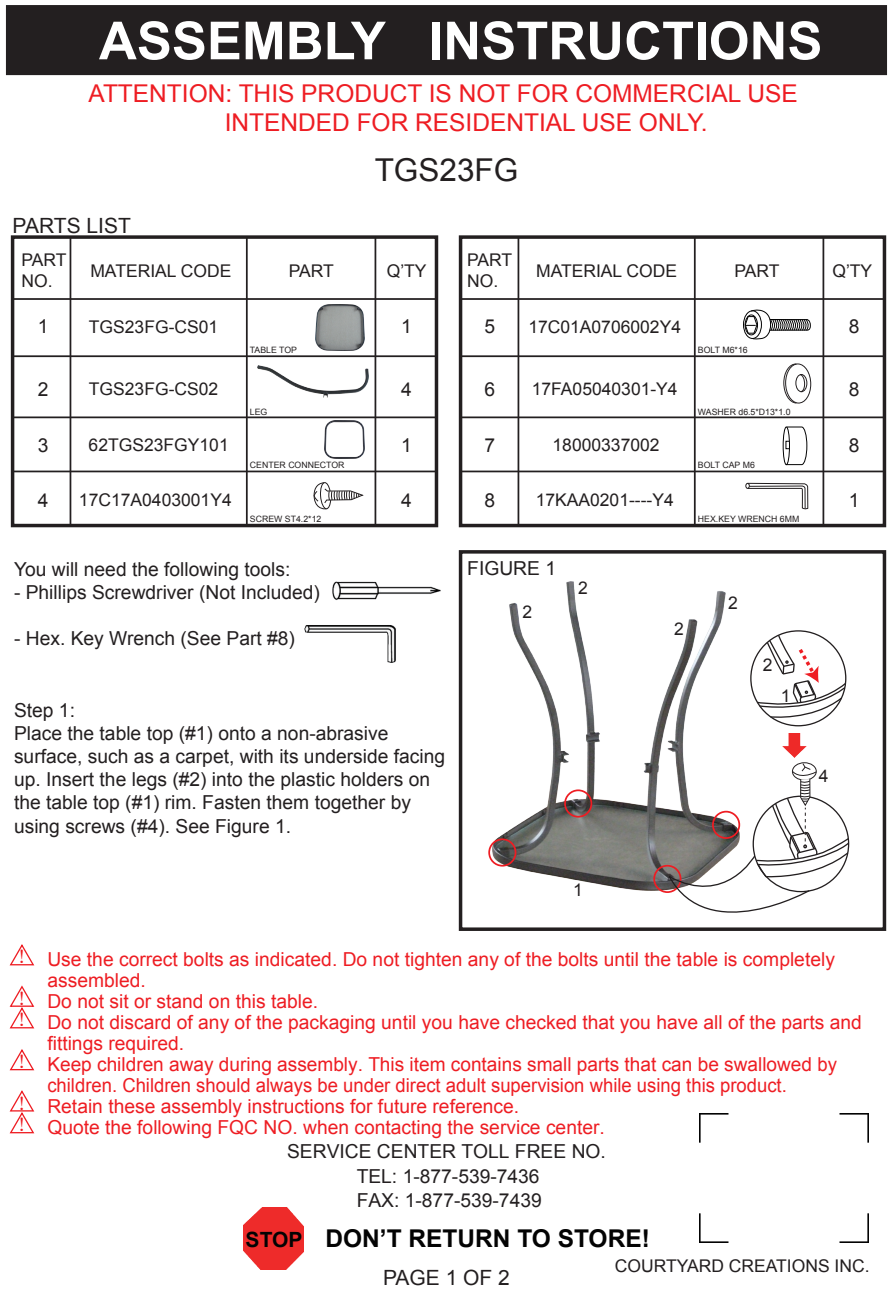
<style>
.page{position:relative;width:893px;height:1290px;background:#fff}
.page>*{position:absolute;margin:0;border:0;box-sizing:border-box;transform-origin:0 0}
.t1{font:700 52.5px "Arial";color:#fff}
.t2{font:31.5px "Arial";color:#231f20}
.t3{font:24.5px/29.4px "Arial";color:#ee1d23}
.t4{font:700 24.5px "Arial";color:#030303}
.t5{font:21px "Arial";color:#231f20}
.t6{font:19.25px/21px "Arial";color:#ee1d23}
.t7{font:19.25px/23.1px "Arial";color:#231f20}
.t8{font:17.85px/21.5px "DF Kai Shu SB Estd BF";color:#ee1d23}
.t9{font:17.5px/21px "Arial";color:#231f20}
.t10{font:8.75px "Arial";color:#231f20}
.s1{font-size:21px}
</style>
<div class="page">
<div style="left:459px;top:550px;width:427px;height:381px;border:4px solid #231f20"></div>
<img style="left:493px;top:581px;width:233px;height:310px">
<div style="left:6px;top:5px;width:881px;height:70px;background:#231f20;border:2px solid #231f20"></div>
<img style="left:699px;top:1113px;width:170px;height:129px">
<div style="left:11px;top:235px;width:427px;height:292px;border:4px solid #231f20"></div>
<hr style="left:13px;top:470px;width:423px;height:2px;background:#231f20">
<hr style="left:14px;top:416px;width:424px;height:2px;background:#231f20">
<hr style="left:13px;top:355px;width:423px;height:2px;background:#231f20">
<hr style="left:13px;top:298px;width:423px;height:2px;background:#231f20">
<hr style="left:375px;top:237px;width:1px;height:288px;background:#231f20">
<hr style="left:246px;top:237px;width:2px;height:288px;background:#231f20">
<hr style="left:70px;top:236px;width:1px;height:289px;background:#231f20">
<div style="left:459px;top:235px;width:427px;height:292px;border:4px solid #231f20"></div>
<hr style="left:461px;top:470px;width:423px;height:2px;background:#231f20">
<hr style="left:462px;top:416px;width:424px;height:2px;background:#231f20">
<hr style="left:461px;top:355px;width:423px;height:2px;background:#231f20">
<hr style="left:461px;top:298px;width:423px;height:2px;background:#231f20">
<hr style="left:822px;top:237px;width:2px;height:288px;background:#231f20">
<hr style="left:694px;top:237px;width:2px;height:288px;background:#231f20">
<hr style="left:518px;top:236px;width:1px;height:289px;background:#231f20">
<img style="left:332px;top:581px;width:109px;height:19px">
<img style="left:304px;top:625px;width:92px;height:38px">
<div style="left:564px;top:789px;width:28px;height:28px;border:2px solid #ee1d23;border-radius:50%"></div>
<div style="left:488px;top:838px;width:28px;height:28px;border:2px solid #ee1d23;border-radius:50%"></div>
<div style="left:653px;top:865px;width:28px;height:28px;border:2px solid #ee1d23;border-radius:50%"></div>
<img style="left:783px;top:733px;width:24px;height:24px">
<img style="left:257px;top:366px;width:112px;height:31px">
<img style="left:316px;top:304px;width:49px;height:47px">
<img style="left:325px;top:421px;width:39px;height:38px">
<svg style="left:313px;top:482px;width:51px;height:28px"></svg>
<div style="left:785px;top:363px;width:26px;height:41px;border:1px solid #231f20;border-radius:50%"></div>
<div style="left:795px;top:374px;width:12px;height:18px;border:1px solid #231f20;border-radius:50%"></div>
<svg style="left:783px;top:363px;width:22px;height:41px"></svg>
<svg style="left:756px;top:633px;width:91px;height:88px"></svg>
<svg style="left:666px;top:762px;width:184px;height:169px"></svg>
<div style="left:783px;top:426px;width:7px;height:39px;border:1px solid #030303;border-radius:50%"></div>
<svg style="left:785px;top:426px;width:23px;height:39px"></svg>
<div style="left:785px;top:441px;width:5px;height:8px;border:1px solid #030303"></div>
<svg style="left:745px;top:482px;width:64px;height:28px"></svg>
<div style="left:743px;top:310px;width:19px;height:29px;border:1px solid #030303;border-radius:50%"></div>
<svg style="left:744px;top:309px;width:67px;height:30px"></svg>
<svg style="left:9px;top:944px;width:26px;height:22px"></svg>
<svg style="left:9px;top:985px;width:26px;height:44px"></svg>
<svg style="left:9px;top:1049px;width:26px;height:22px"></svg>
<svg style="left:9px;top:1090px;width:26px;height:44px"></svg>
<img style="left:243px;top:1207px;width:61px;height:62px">
<h1 class="t1" style="left:99px;top:6px;width:725px">ASSEMBLY INSTRUCTIONS</h1>
<p class="t3" style="left:225px;top:78px;width:574px;text-indent:-136px">ATTENTION: THIS PRODUCT IS NOT FOR COMMERCIAL USE<br>INTENDED FOR RESIDENTIAL USE ONLY.</p>
<h2 class="t2" style="left:375px;top:149px;width:145px">TGS23FG</h2>
<p class="t5" style="left:13px;top:212px;width:120px">PARTS LIST</p>
<p class="t9" style="left:22px;top:250px;width:47px">PART<br>NO.</p>
<p class="t9" style="left:90px;top:260px;width:142px">MATERIAL CODE</p>
<p class="t9" style="left:289px;top:260px;width:47px">PART</p>
<p class="t9" style="left:387px;top:260px;width:41px">Q’TY</p>
<p class="t9" style="left:467px;top:250px;width:47px">PART<br>NO.</p>
<p class="t9" style="left:536px;top:260px;width:142px">MATERIAL CODE</p>
<p class="t9" style="left:734px;top:260px;width:47px">PART</p>
<p class="t9" style="left:832px;top:260px;width:41px">Q’TY</p>
<p class="t7" style="left:38px;top:315px;width:12px">1</p>
<p class="t7" style="left:401px;top:315px;width:12px">1</p>
<p class="t7" style="left:849px;top:315px;width:12px">8</p>
<p class="t7" style="left:485px;top:315px;width:12px">5</p>
<p class="t9" style="left:89px;top:316px;width:131px">TGS23FG-CS01</p>
<p class="t9" style="left:528px;top:316px;width:154px">17C01A0706002Y4</p>
<p class="t10" style="left:250px;top:344px;width:49px">TABLE TOP</p>
<p class="t10" style="left:698px;top:344px;width:51px">BOLT M6*16</p>
<p class="t7" style="left:38px;top:377px;width:12px">2</p>
<p class="t9" style="left:89px;top:379px;width:131px">TGS23FG-CS02</p>
<p class="t7" style="left:485px;top:377px;width:12px">6</p>
<p class="t7" style="left:401px;top:377px;width:12px">4</p>
<p class="t7" style="left:849px;top:377px;width:12px">8</p>
<p class="t9" style="left:532px;top:379px;width:147px">17FA05040301-Y4</p>
<p class="t10" style="left:250px;top:406px;width:19px">LEG</p>
<p class="t10" style="left:698px;top:406px;width:94px">WASHER d6.5*D13*1.0</p>
<p class="t7" style="left:38px;top:433px;width:12px">3</p>
<p class="t9" style="left:89px;top:435px;width:142px">62TGS23FGY101</p>
<p class="t7" style="left:401px;top:433px;width:12px">1</p>
<p class="t7" style="left:485px;top:433px;width:12px">7</p>
<p class="t9" style="left:553px;top:435px;width:109px">18000337002</p>
<p class="t7" style="left:849px;top:433px;width:12px">8</p>
<p class="t10" style="left:250px;top:459px;width:96px">CENTER CONNECTOR</p>
<p class="t10" style="left:698px;top:460px;width:58px">BOLT CAP M6</p>
<p class="t7" style="left:38px;top:489px;width:12px">4</p>
<p class="t9" style="left:79px;top:490px;width:154px">17C17A0403001Y4</p>
<p class="t7" style="left:401px;top:489px;width:12px">4</p>
<p class="t7" style="left:485px;top:489px;width:12px">8</p>
<p class="t9" style="left:536px;top:490px;width:140px">17KAA0201----Y4</p>
<p class="t7" style="left:849px;top:489px;width:12px">1</p>
<p class="t10" style="left:250px;top:513px;width:73px">SCREW ST4.2*12</p>
<p class="t10" style="left:698px;top:513px;width:103px">HEX.KEY WRENCH 6MM</p>
<p class="t7" style="left:14px;top:558px;width:278px">You will need the following tools:</p>
<p class="t7" style="left:467px;top:557px;width:90px">FIGURE 1</p>
<p class="t7" style="left:14px;top:581px;width:307px">- Phillips Screwdriver (Not Included)</p>
<p class="t7" style="left:14px;top:627px;width:283px">- Hex. Key Wrench (See Part #8)</p>
<p class="t9" style="left:522px;top:602px;width:11px">2</p>
<p class="t7" style="left:14px;top:699px;width:433px">Step 1:<br>Place the table top (#1) onto a non-abrasive surface, such as a carpet, with its underside facing up. Insert the legs (#2) into the plastic holders on the table top (#1) rim. Fasten them together by using screws (#4). See Figure 1.</p>
<p class="t9" style="left:578px;top:577px;width:11px">2</p>
<p class="t9" style="left:573px;top:879px;width:11px">1</p>
<p class="t9" style="left:674px;top:618px;width:11px">2</p>
<p class="t9" style="left:728px;top:592px;width:11px">2</p>
<p class="t9" style="left:763px;top:654px;width:11px">2</p>
<p class="t9" style="left:781px;top:686px;width:11px">1</p>
<p class="t9" style="left:819px;top:766px;width:11px">4</p>
<p class="t8" style="left:18px;top:946px;width:10px">!</p>
<p class="t8" style="left:18px;top:988px;width:10px">! !</p>
<p class="t8" style="left:18px;top:1051px;width:10px">!</p>
<p class="t8" style="left:18px;top:1092px;width:10px">! !</p>
<p class="t6" style="left:47px;top:948px;width:816px">Use the correct bolts as indicated. Do not tighten any of the bolts until the table is completely assembled.<br>Do not sit or stand on this table.<br>Do not discard of any of the packaging until you have checked that you have all of the parts and fittings required.<br>Keep children away during assembly. This item contains small parts that can be swallowed by children. Children should always be under direct adult supervision while using this product.<br>Retain these assembly instructions for future reference.<br>Quote the following FQC NO. when contacting the service center.</p>
<p class="t7" style="left:287px;top:1139px;width:320px;line-height:24.5px;text-align:center">SERVICE CENTER TOLL FREE NO.<br>TEL: 1-877-539-7436<br>FAX: 1-877-539-7439</p>
<p class="t4" style="left:246px;top:1222px;width:406px"><span class="s1">STOP</span> DON’T RETURN TO STORE!</p>
<p class="t5" style="left:383px;top:1263px;width:128px">PAGE 1 OF 2</p>
<p class="t9" style="left:615px;top:1255px;width:256px">COURTYARD CREATIONS INC.</p>
</div>
